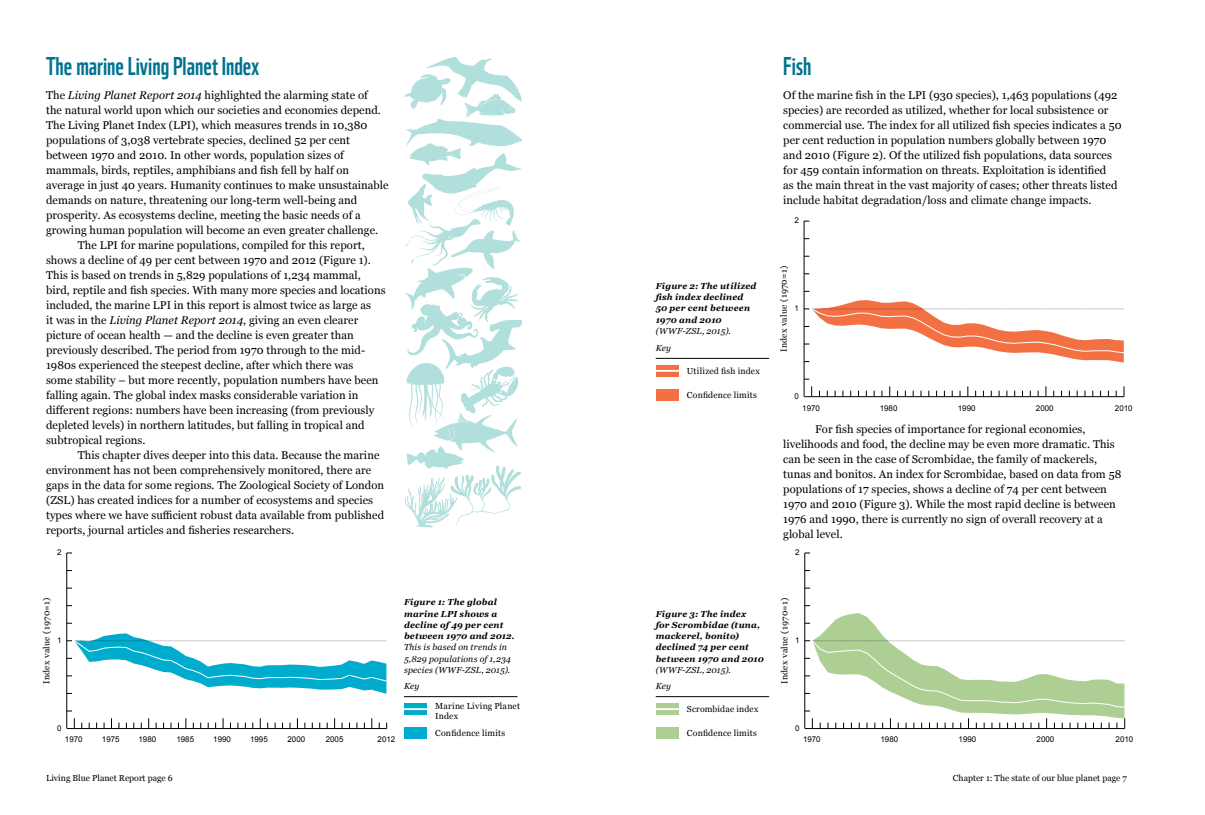
<style>
.page{position:relative;width:1205px;height:815px;background:#fff}
.page>*{position:absolute;margin:0;border:0;box-sizing:border-box;transform-origin:0 0}
.t1{font:25px "WWF";color:#00728f}
.t2{font:11.25px/15px "Georgia";letter-spacing:.005em;color:#000}
.t3{font:8.75px/10px "Georgia";letter-spacing:.015em;color:#000}
.t4{font:italic 700 8.75px/11.2px "Georgia";letter-spacing:.025em;color:#000}
.t5{font:italic 8.75px/11.2px "Georgia";letter-spacing:.02em;color:#000}
.t6{font:8px "Arial";color:#000}
.s1{font-style:italic}
</style>
<div class="page">
<hr style="left:804px;top:221px;width:1px;height:176px;background:#000">
<hr style="left:811px;top:396px;width:313px;height:1px;background:#000">
<svg style="left:804px;top:386px;width:8px;height:11px"></svg>
<svg style="left:804px;top:300px;width:320px;height:63px"></svg>
<hr style="left:66px;top:553px;width:1px;height:176px;background:#000">
<hr style="left:74px;top:728px;width:313px;height:1px;background:#000">
<svg style="left:67px;top:718px;width:8px;height:11px"></svg>
<svg style="left:67px;top:633px;width:320px;height:61px"></svg>
<hr style="left:404px;top:696px;width:113px;height:1px;background:#000">
<div style="left:404px;top:703px;width:23px;height:12px;background:#00accd"></div>
<div style="left:404px;top:727px;width:23px;height:12px;background:#00accd"></div>
<hr style="left:404px;top:708px;width:24px;height:2px;background:#fff">
<hr style="left:656px;top:358px;width:113px;height:1px;background:#000">
<div style="left:656px;top:365px;width:22px;height:11px;background:#f37043"></div>
<div style="left:656px;top:389px;width:22px;height:11px;background:#f37043"></div>
<hr style="left:656px;top:370px;width:23px;height:2px;background:#fff">
<hr style="left:656px;top:696px;width:113px;height:1px;background:#000">
<div style="left:656px;top:703px;width:22px;height:12px;background:#aecf94"></div>
<div style="left:656px;top:727px;width:22px;height:12px;background:#aecf94"></div>
<hr style="left:656px;top:708px;width:23px;height:2px;background:#fff">
<hr style="left:804px;top:553px;width:1px;height:176px;background:#000">
<svg style="left:805px;top:613px;width:320px;height:116px"></svg>
<svg style="left:404px;top:57px;width:118px;height:471px"></svg>
<h1 class="t1" style="left:46px;top:46px;width:215px">The marine Living Planet Index</h1>
<h1 class="t1" style="left:783px;top:46px;width:30px">Fish</h1>
<p class="t2" style="left:46px;top:87px;width:323px">The <span class="s1">Living Planet Report 2014</span> highlighted the alarming state of</p>
<p class="t2" style="left:46px;top:102px;width:336px">the natural world upon which our societies and economies depend.</p>
<p class="t2" style="left:46px;top:117px;width:323px">The Living Planet Index (LPI), which measures trends in 10,380</p>
<p class="t2" style="left:46px;top:132px;width:305px">populations of 3,038 vertebrate species, declined 52 per cent</p>
<p class="t2" style="left:46px;top:147px;width:299px">between 1970 and 2010. In other words, population sizes of</p>
<p class="t2" style="left:46px;top:162px;width:305px">mammals, birds, reptiles, amphibians and fish fell by half on</p>
<p class="t2" style="left:46px;top:177px;width:344px">average in just 40 years. Humanity continues to make unsustainable</p>
<p class="t2" style="left:46px;top:192px;width:313px">demands on nature, threatening our long-term well-being and</p>
<p class="t2" style="left:46px;top:207px;width:316px">prosperity. As ecosystems decline, meeting the basic needs of a</p>
<p class="t2" style="left:46px;top:222px;width:334px">growing human population will become an even greater challenge.</p>
<p class="t2" style="left:78px;top:237px;width:288px">The LPI for marine populations, compiled for this report,</p>
<p class="t2" style="left:46px;top:252px;width:326px">shows a decline of 49 per cent between 1970 and 2012 (Figure 1).</p>
<p class="t2" style="left:46px;top:267px;width:316px">This is based on trends in 5,829 populations of 1,234 mammal,</p>
<p class="t2" style="left:46px;top:282px;width:341px">bird, reptile and fish species. With many more species and locations</p>
<p class="t2" style="left:46px;top:297px;width:326px">included, the marine LPI in this report is almost twice as large as</p>
<p class="t2" style="left:46px;top:312px;width:314px">it was in the <span class="s1">Living Planet Report 2014</span>, giving an even clearer</p>
<p class="t2" style="left:46px;top:327px;width:309px">picture of ocean health — and the decline is even greater than</p>
<p class="t2" style="left:46px;top:342px;width:321px">previously described. The period from 1970 through to the mid-</p>
<p class="t2" style="left:46px;top:357px;width:309px">1980s experienced the steepest decline, after which there was</p>
<p class="t2" style="left:46px;top:372px;width:334px">some stability – but more recently, population numbers have been</p>
<p class="t2" style="left:46px;top:387px;width:314px">falling again. The global index masks considerable variation in</p>
<p class="t2" style="left:46px;top:402px;width:330px">different regions: numbers have been increasing (from previously</p>
<p class="t2" style="left:46px;top:417px;width:320px">depleted levels) in northern latitudes, but falling in tropical and</p>
<p class="t2" style="left:46px;top:432px;width:101px">subtropical regions.</p>
<p class="t2" style="left:78px;top:447px;width:303px">This chapter dives deeper into this data. Because the marine</p>
<p class="t2" style="left:46px;top:462px;width:327px">environment has not been comprehensively monitored, there are</p>
<p class="t2" style="left:46px;top:477px;width:340px">gaps in the data for some regions. The Zoological Society of London</p>
<p class="t2" style="left:46px;top:492px;width:328px">(ZSL) has created indices for a number of ecosystems and species</p>
<p class="t2" style="left:46px;top:507px;width:340px">types where we have sufficient robust data available from published</p>
<p class="t2" style="left:46px;top:522px;width:249px">reports, journal articles and fisheries researchers.</p>
<p class="t4" style="left:656px;top:280px;width:102px">Figure 2: The utilized fish index declined<br>50 per cent between<br>1970 and 2010</p>
<p class="t5" style="left:656px;top:322px;width:77px;line-height:16.9px">(WWF-ZSL, 2015).<br>Key</p>
<p class="t3" style="left:687px;top:365px;width:74px">Utilized fish index</p>
<p class="t3" style="left:687px;top:389px;width:72px">Confidence limits</p>
<p class="t2" style="left:783px;top:87px;width:340px">Of the marine fish in the LPI (930 species), 1,463 populations (492 species) are recorded as utilized, whether for local subsistence or commercial use. The index for all utilized fish species indicates a 50 per cent reduction in population numbers globally between 1970 and 2010 (Figure 2). Of the utilized fish populations, data sources for 459 contain information on threats. Exploitation is identified<br>as the main threat in the vast majority of cases; other threats listed include habitat degradation/loss and climate change impacts.</p>
<p class="t6" style="left:794px;top:215px;width:6px">2</p>
<p class="t3" style="left:778px;top:352px;width:88px;rotate:-90deg">Index value (1970=1)</p>
<p class="t6" style="left:794px;top:303px;width:6px">1</p>
<p class="t6" style="left:794px;top:391px;width:6px">0</p>
<p class="t6" style="left:802px;top:402px;width:19px">1970</p>
<p class="t6" style="left:880px;top:402px;width:19px">1980</p>
<p class="t6" style="left:958px;top:402px;width:19px">1990</p>
<p class="t6" style="left:1036px;top:402px;width:19px">2000</p>
<p class="t6" style="left:1115px;top:402px;width:19px">2010</p>
<p class="t2" style="left:783px;top:421px;width:340px;text-indent:32px">For fish species of importance for regional economies, livelihoods and food, the decline may be even more dramatic. This can be seen in the case of Scrombidae, the family of mackerels, tunas and bonitos. An index for Scrombidae, based on data from 58 populations of 17 species, shows a decline of 74 per cent between 1970 and 2010 (Figure 3). While the most rapid decline is between 1976 and 1990, there is currently no sign of overall recovery at a global level.</p>
<p class="t6" style="left:57px;top:547px;width:6px">2</p>
<p class="t6" style="left:795px;top:547px;width:6px">2</p>
<p class="t3" style="left:41px;top:684px;width:88px;rotate:-90deg">Index value (1970=1)</p>
<p class="t4" style="left:404px;top:596px;width:112px">Figure 1: The global marine LPI shows a decline of 49 per cent between 1970 and 2012.</p>
<p class="t6" style="left:57px;top:635px;width:6px">1</p>
<p class="t5" style="left:404px;top:641px;width:108px">This is based on trends in<br>5,829 populations of 1,234 species (WWF-ZSL, 2015).</p>
<p class="t5" style="left:404px;top:680px;width:17px">Key</p>
<p class="t3" style="left:435px;top:701px;width:86px">Marine Living Planet<br>Index</p>
<p class="t3" style="left:435px;top:728px;width:72px">Confidence limits</p>
<p class="t6" style="left:57px;top:723px;width:6px">0</p>
<p class="t6" style="left:65px;top:734px;width:19px">1970</p>
<p class="t6" style="left:102px;top:734px;width:19px">1975</p>
<p class="t6" style="left:138px;top:734px;width:19px">1980</p>
<p class="t6" style="left:176px;top:734px;width:19px">1985</p>
<p class="t6" style="left:213px;top:734px;width:19px">1990</p>
<p class="t6" style="left:250px;top:734px;width:19px">1995</p>
<p class="t6" style="left:287px;top:734px;width:19px">2000</p>
<p class="t6" style="left:326px;top:734px;width:19px">2005</p>
<p class="t6" style="left:378px;top:734px;width:19px">2012</p>
<p class="t4" style="left:656px;top:607px;width:110px">Figure 3: The index<br>for Scrombidae (tuna, mackerel, bonito) declined 74 per cent between 1970 and 2010</p>
<p class="t5" style="left:656px;top:661px;width:77px;line-height:16.2px">(WWF-ZSL, 2015).<br>Key</p>
<p class="t3" style="left:687px;top:704px;width:73px">Scrombidae index</p>
<p class="t3" style="left:687px;top:728px;width:72px">Confidence limits</p>
<p class="t3" style="left:779px;top:684px;width:88px;rotate:-90deg">Index value (1970=1)</p>
<p class="t6" style="left:795px;top:635px;width:6px">1</p>
<p class="t6" style="left:795px;top:723px;width:6px">0</p>
<p class="t6" style="left:803px;top:734px;width:19px">1970</p>
<p class="t6" style="left:880px;top:734px;width:19px">1980</p>
<p class="t6" style="left:958px;top:734px;width:19px">1990</p>
<p class="t6" style="left:1036px;top:734px;width:19px">2000</p>
<p class="t6" style="left:1115px;top:734px;width:19px">2010</p>
<p class="t3" style="left:46px;top:772px;width:128px">Living Blue Planet Report page 6</p>
<p class="t3" style="left:953px;top:772px;width:175px">Chapter 1: The state of our blue planet page 7</p>
</div>
